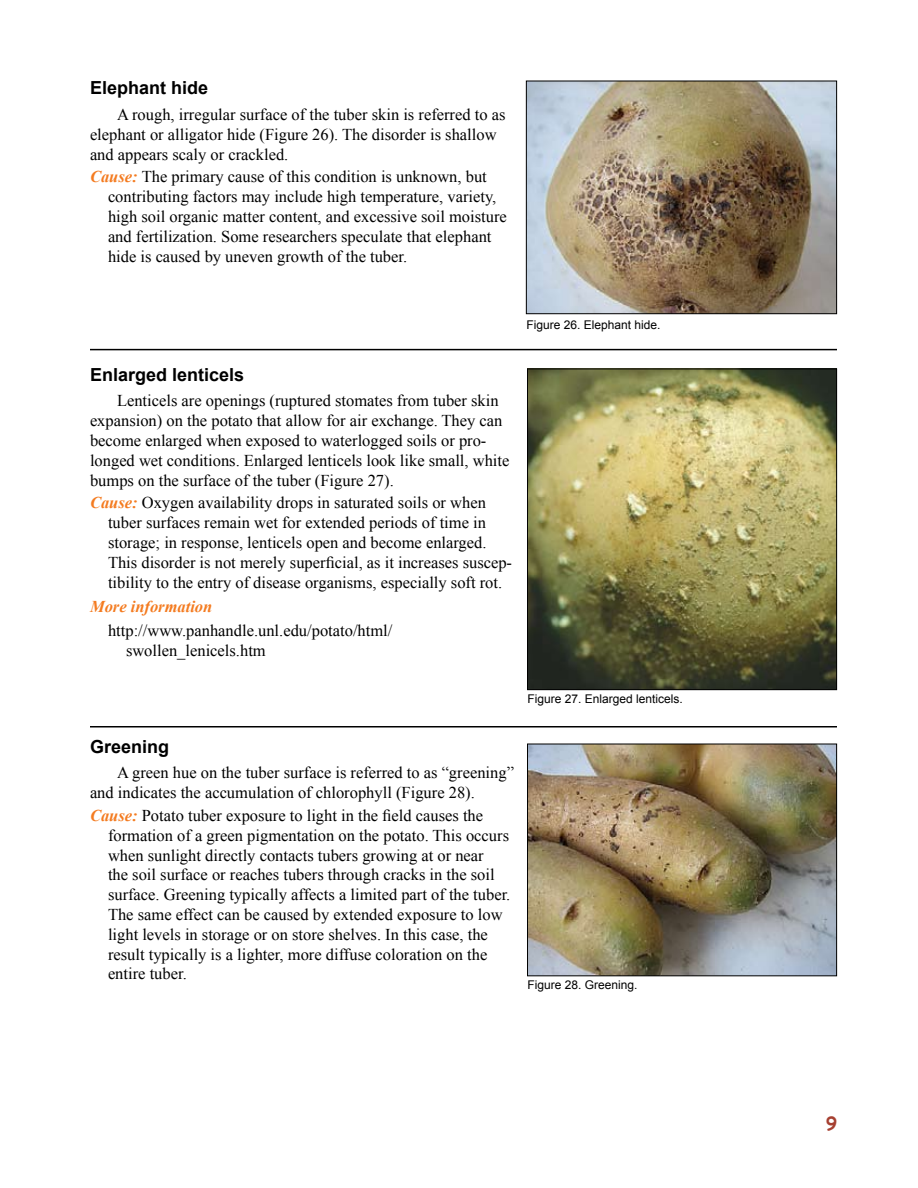
<style>
.page{position:relative;width:918px;height:1188px;background:#fff}
.page>*{position:absolute;margin:0;border:0;box-sizing:border-box;transform-origin:0 0}
.t1{font:700 18px "Arial";color:#000}
.t2{font:16.5px/19.8px "Times New Roman";color:#000}
.t3{font:italic 700 16.5px "Times New Roman";color:#f47b20}
.t4{font:12px "Arial";color:#000}
.s1{font-weight:700;font-style:italic;color:#f47b20}
</style>
<div class="page">
<img style="left:528px;top:83px;width:307px;height:229px">
<div style="left:526px;top:81px;width:311px;height:233px;border:1px solid #000"></div>
<img style="left:529px;top:371px;width:306px;height:317px">
<div style="left:527px;top:369px;width:310px;height:321px;border:1px solid #000"></div>
<img style="left:529px;top:746px;width:306px;height:228px">
<div style="left:527px;top:744px;width:310px;height:232px;border:1px solid #000"></div>
<hr style="left:90px;top:726px;width:747px;height:2px;background:#000">
<hr style="left:90px;top:349px;width:747px;height:1px;background:#000">
<p class="t1" style="left:90px;top:78px;width:120px">Elephant hide</p>
<p class="t2" style="left:90px;top:104px;width:417px;text-indent:27px">A rough, irregular surface of the tuber skin is referred to as elephant or alligator hide (Figure 26). The disorder is shallow and appears scaly or crackled.</p>
<p class="t2" style="left:108px;top:167px;width:400px;text-indent:-18px"><span class="s1">Cause:</span> The primary cause of this condition is unknown, but contributing factors may include high temperature, variety, high soil organic matter content, and excessive soil moisture and fertilization. Some researchers speculate that elephant hide is caused by uneven growth of the tuber.</p>
<p class="t4" style="left:526px;top:318px;width:136px">Figure 26. Elephant hide.</p>
<p class="t1" style="left:90px;top:364px;width:156px">Enlarged lenticels</p>
<p class="t2" style="left:90px;top:391px;width:421px;text-indent:27px">Lenticels are openings (ruptured stomates from tuber skin expansion) on the potato that allow for air exchange. They can become enlarged when exposed to waterlogged soils or pro&shy;longed wet conditions. Enlarged lenticels look like small, white bumps on the surface of the tuber (Figure 27).</p>
<p class="t2" style="left:108px;top:493px;width:406px;text-indent:-18px"><span class="s1">Cause:</span> Oxygen availability drops in saturated soils or when tuber surfaces remain wet for extended periods of time in storage; in response, lenticels open and become enlarged.<br>This disorder is not merely superficial, as it increases suscep&shy;tibility to the entry of disease organisms, especially soft rot.</p>
<p class="t3" style="left:90px;top:597px;width:124px">More information</p>
<p class="t2" style="left:126px;top:621px;width:268px;text-indent:-18px">http://www.panhandle.unl.edu/potato/html/ swollen_lenicels.htm</p>
<p class="t1" style="left:90px;top:736px;width:81px">Greening</p>
<p class="t2" style="left:90px;top:763px;width:426px;text-indent:27px">A green hue on the tuber surface is referred to as “greening” and indicates the accumulation of chlorophyll (Figure 28).</p>
<p class="t2" style="left:108px;top:805px;width:404px;text-indent:-18px"><span class="s1">Cause:</span> Potato tuber exposure to light in the field causes the formation of a green pigmentation on the potato. This occurs when sunlight directly contacts tubers growing at or near<br>the soil surface or reaches tubers through cracks in the soil surface. Greening typically affects a limited part of the tuber.<br>The same effect can be caused by extended exposure to low light levels in storage or on store shelves. In this case, the result typically is a lighter, more diffuse coloration on the entire tuber.</p>
<p class="t4" style="left:528px;top:692px;width:157px">Figure 27. Enlarged lenticels.</p>
<p class="t4" style="left:528px;top:978px;width:112px">Figure 28. Greening.</p>
</div>
